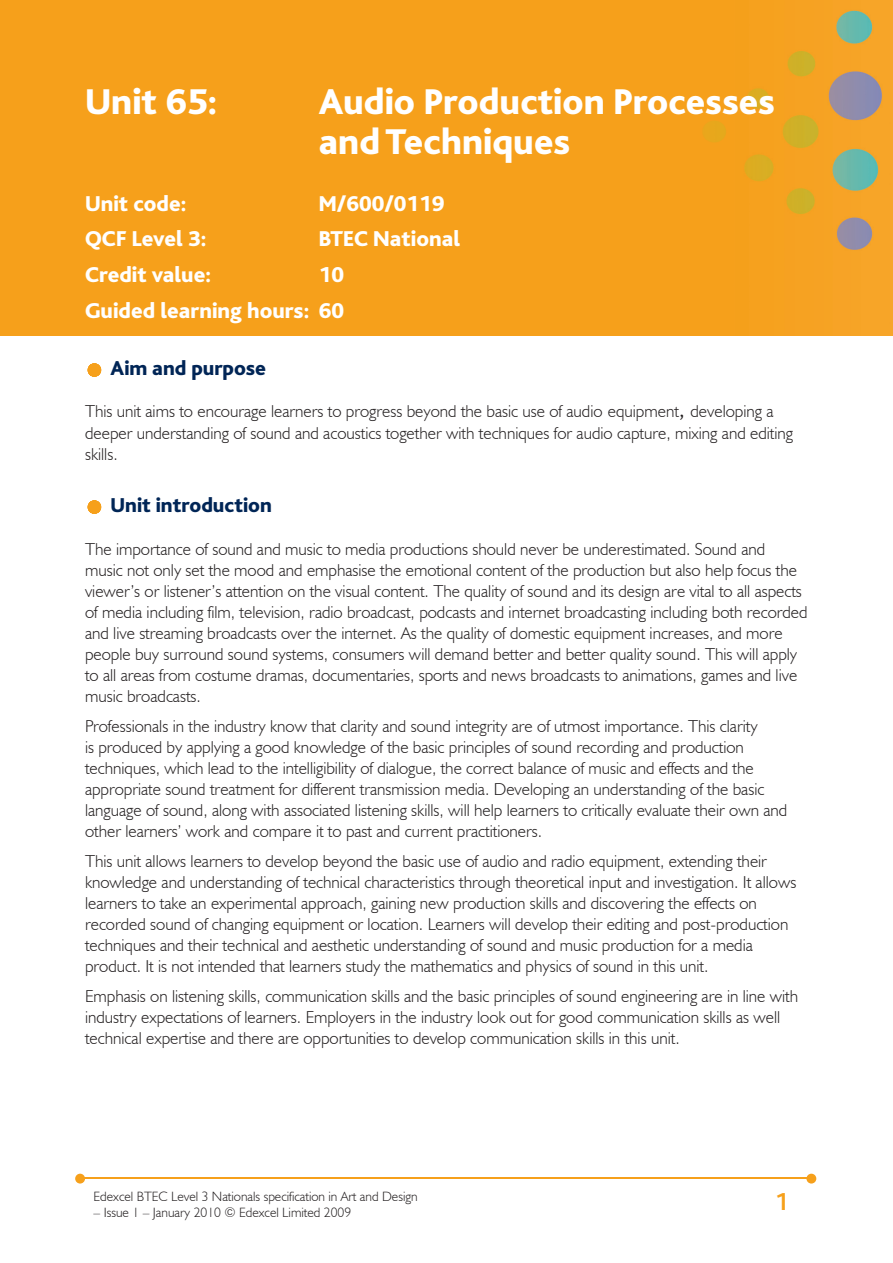
<style>
.page{position:relative;width:893px;height:1263px;background:#fff}
.page>*{position:absolute;margin:0;border:0;box-sizing:border-box;transform-origin:0 0}
.t1{font:800 37.5px/40.5px "Bliss";color:#fff}
.t2{font:700 25.5px "Bliss";color:#f6a01b}
.t3{font:800 22.5px/35.7px "Bliss";color:#fff;text-align:right}
.t4{font:800 21px "Bliss";color:#002556}
.t5{font:300 17.25px/21px "Humanist 521 BT";color:#231f20}
.t6{font:300 13.5px "Humanist 521 BT";color:#231f20}
.s1{font-family:"Trebuchet MS";font-weight:400}
</style>
<div class="page">
<img style="left:0;top:0;width:893px;height:336px">
<hr style="left:83px;top:1178px;width:727px;height:1px;background:#f6a01b">
<svg style="left:806px;top:1174px;width:10px;height:9px"></svg>
<svg style="left:75px;top:1174px;width:10px;height:9px"></svg>
<svg style="left:88px;top:363px;width:13px;height:14px"></svg>
<svg style="left:88px;top:500px;width:13px;height:14px"></svg>
<h1 class="t1" style="left:85px;top:82px;width:134px">Unit 65:</h1>
<h1 class="t1" style="left:319px;top:82px;width:458px">Audio Production Processes and Techniques</h1>
<h3 class="t3" style="left:85px;top:186px;width:103px">Unit code:</h3>
<h3 class="t3" style="left:319px;top:186px;width:127px">M/600/0119</h3>
<h3 class="t3" style="left:85px;top:222px;width:123px">QCF Level 3:</h3>
<h3 class="t3" style="left:319px;top:222px;width:143px">BTEC National</h3>
<h3 class="t3" style="left:85px;top:258px;width:128px">Credit value:</h3>
<h3 class="t3" style="left:85px;top:258px;width:261px">10<br>Guided learning hours: 60</h3>
<p class="t4" style="left:111px;top:357px;width:157px">Aim and purpose</p>
<p class="t5" style="left:85px;top:401px;width:710px">This unit aims to encourage learners to progress beyond the basic use of audio equipment<span class="s1">,</span> developing a deeper understanding of sound and acoustics together with techniques for audio capture, mixing and editing skills.</p>
<p class="t4" style="left:111px;top:494px;width:163px">Unit introduction</p>
<p class="t5" style="left:85px;top:538px;width:724px">The importance of sound and music to media productions should never be underestimated. Sound and<br>music not only set the mood and emphasise the emotional content of the production but also help focus the viewer’s or listener’s attention on the visual content. The quality of sound and its design are vital to all aspects of media including film, television, radio broadcast, podcasts and internet broadcasting including both recorded and live streaming broadcasts over the internet. As the quality of domestic equipment increases, and more people buy surround sound systems, consumers will demand better and better quality sound. This will apply to all areas from costume dramas, documentaries, sports and news broadcasts to animations, games and live music broadcasts.</p>
<p class="t5" style="left:85px;top:715px;width:704px">Professionals in the industry know that clarity and sound integrity are of utmost importance. This clarity<br>is produced by applying a good knowledge of the basic principles of sound recording and production techniques, which lead to the intelligibility of dialogue, the correct balance of music and effects and the appropriate sound treatment for different transmission media. Developing an understanding of the basic language of sound, along with associated listening skills, will help learners to critically evaluate their own and other learners’ work and compare it to past and current practitioners.</p>
<p class="t5" style="left:85px;top:850px;width:713px">This unit allows learners to develop beyond the basic use of audio and radio equipment, extending their knowledge and understanding of technical characteristics through theoretical input and investigation. It allows learners to take an experimental approach, gaining new production skills and discovering the effects on recorded sound of changing equipment or location. Learners will develop their editing and post-production techniques and their technical and aesthetic understanding of sound and music production for a media product. It is not intended that learners study the mathematics and physics of sound in this unit.</p>
<p class="t5" style="left:85px;top:985px;width:715px">Emphasis on listening skills, communication skills and the basic principles of sound engineering are in line with industry expectations of learners. Employers in the industry look out for good communication skills as well technical expertise and there are opportunities to develop communication skills in this unit.</p>
<p class="t6" style="left:94px;top:1188px;width:326px">Edexcel BTEC Level 3 Nationals specification in Art and Design</p>
<p class="t6" style="left:94px;top:1204px;width:259px">– Issue 1 – January 2010 © Edexcel Limited 2009</p>
<h2 class="t2" style="left:775px;top:1189px;width:15px">1</h2>
</div>
